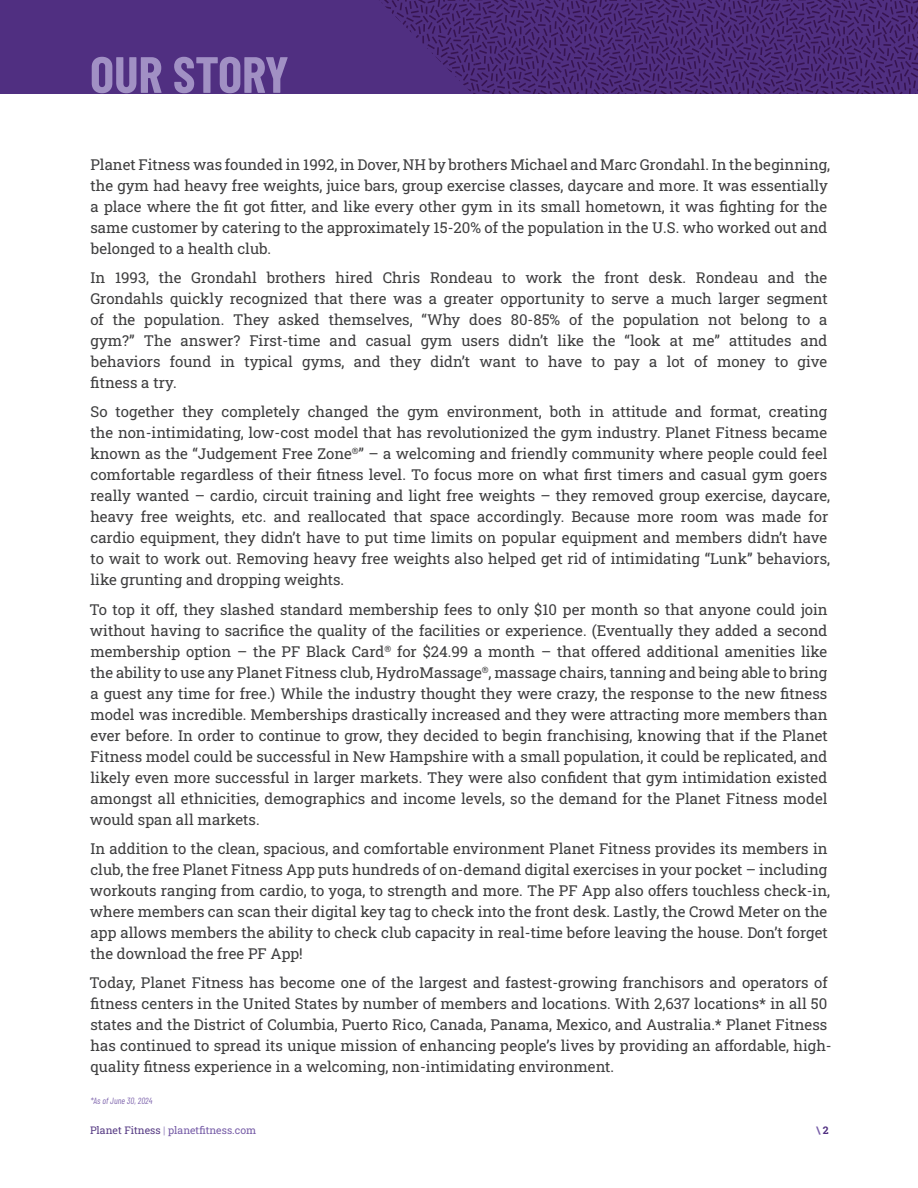
<style>
.page{position:relative;width:918px;height:1188px;background:#fff}
.page>*{position:absolute;margin:0;border:0;box-sizing:border-box;transform-origin:0 0}
.Page_Head{font:700 51px "Barlow Condensed";letter-spacing:-.005em;color:#a190c4}
.Body_Copy_-_Justified{font:15px/21px "Roboto Slab";color:#3e3e3f}
.t1{font:10.5px "Roboto Slab";color:#765ca7}
.t2{font:700 10.5px "Roboto Slab";color:#765ca7}
.Footnote{font:italic 9px "Barlow Condensed";letter-spacing:.005em;color:#8067ae}
.s1{color:#583d85}
.s2{color:#a190c4}
.s3{color:#502f81}
</style>
<div class="page">
<div style="left:0;top:0;width:918px;height:94px;background:#502f81"></div>
<svg style="left:381px;top:0;width:537px;height:94px"></svg>
<p class="Page_Head" style="left:90px;top:38px;width:200px">OUR STORY</p>
<p class="Body_Copy_-_Justified" style="left:90px;top:154px;width:741px">Planet Fitness was founded in 1992, in Dover, NH by brothers Michael and Marc Grondahl. In the beginning, the gym had heavy free weights, juice bars, group exercise classes, daycare and more. It was essentially a place where the fit got fitter, and like every other gym in its small hometown, it was fighting for the same customer by catering to the approximately 15-20% of the population in the U.S. who worked out and belonged to a health club.</p>
<p class="Body_Copy_-_Justified" style="left:90px;top:267px;width:739px;text-align:justify">In 1993, the Grondahl brothers hired Chris Rondeau to work the front desk. Rondeau and the Grondahls quickly recognized that there was a greater opportunity to serve a much larger segment of the population. They asked themselves, “Why does 80-85% of the population not belong to a gym?” The answer? First-time and casual gym users didn’t like the “look at me” attitudes and behaviors found in typical gyms, and they didn’t want to have to pay a lot of money to give fitness a try.</p>
<p class="Body_Copy_-_Justified" style="left:90px;top:401px;width:741px">So together they completely changed the gym environment, both in attitude and format, creating the non-intimidating, low-cost model that has revolutionized the gym industry. Planet Fitness became known as the “Judgement Free Zone<sup>®</sup>” – a welcoming and friendly community where people could feel comfortable regardless of their fitness level. To focus more on what first timers and casual gym goers really wanted – cardio, circuit training and light free weights – they removed group exercise, daycare, heavy free weights, etc. and reallocated that space accordingly. Because more room was made for cardio equipment, they didn’t have to put time limits on popular equipment and members didn’t have to wait to work out. Removing heavy free weights also helped get rid of intimidating “Lunk” behaviors, like grunting and dropping weights.</p>
<p class="Body_Copy_-_Justified" style="left:89px;top:598px;width:740px;text-align:justify">To top it off, they slashed standard membership fees to only $10 per month so that anyone could join without having to sacrifice the quality of the facilities or experience. (Eventually they added a second membership option – the PF Black Card<sup>®</sup> for $24.99 a month – that offered additional amenities like the ability to use any Planet Fitness club, HydroMassage<sup>®</sup>, massage chairs, tanning and being able to bring a guest any time for free.) While the industry thought they were crazy, the response to the new fitness model was incredible. Memberships drastically increased and they were attracting more members than ever before. In order to continue to grow, they decided to begin franchising, knowing that if the Planet Fitness model could be successful in New Hampshire with a small population, it could be replicated, and likely even more successful in larger markets. They were also confident that gym intimidation existed amongst all ethnicities, demographics and income levels, so the demand for the Planet Fitness model would span all markets.</p>
<p class="Body_Copy_-_Justified" style="left:90px;top:837px;width:742px">In addition to the clean, spacious, and comfortable environment Planet Fitness provides its members in club, the free Planet Fitness App puts hundreds of on-demand digital exercises in your pocket – including workouts ranging from cardio, to yoga, to strength and more. The PF App also offers touchless check-in, where members can scan their digital key tag to check into the front desk. Lastly, the Crowd Meter on the app allows members the ability to check club capacity in real-time before leaving the house. Don’t forget the download the free PF App!</p>
<p class="Body_Copy_-_Justified" style="left:89px;top:971px;width:744px">Today, Planet Fitness has become one of the largest and fastest-growing franchisors and operators of fitness centers in the United States by number of members and locations. With 2,637 locations* in all 50 states and the District of Columbia, Puerto Rico, Canada, Panama, Mexico, and Australia.* Planet Fitness has continued to spread its unique mission of enhancing people’s lives by providing an affordable, high&shy;quality fitness experience in a welcoming, non-intimidating environment.</p>
<p class="Footnote" style="left:90px;top:1094px;width:64px">*As of June 30, 2024</p>
<p class="t1" style="left:90px;top:1123px;width:168px"><span class="s1">Planet Fitness</span> <span class="s2">|</span> planetfitness.com</p>
<p class="t2" style="left:816px;top:1123px;width:14px">\ <span class="s3">2</span></p>
</div>
